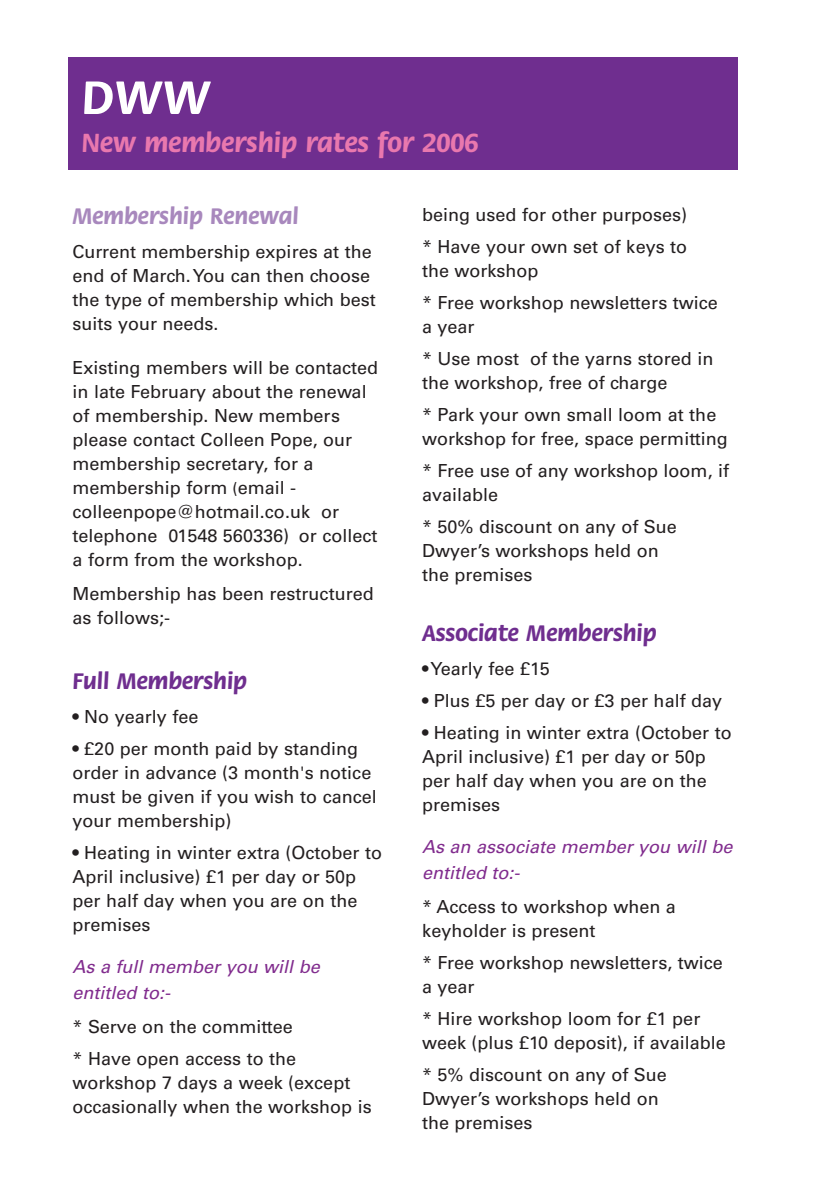
<style>
.page{position:relative;width:840px;height:1191px;background:#fff}
.page>*{position:absolute;margin:0;border:0;box-sizing:border-box;transform-origin:0 0}
.t1{font:700 50px "Flora LT";color:#fff}
.t2{font:700 28px "Flora LT";color:#e978ae}
.t3{font:700 24px "Flora LT";color:#6f2e8f}
.t4{font:700 24px "Flora LT";color:#a888bd}
.t5{font:18px/24px "Univers LT";color:#231f20}
.t6{font:italic 18px/26px "Univers LT";color:#812c8e}
.s1{font-size:16px}
</style>
<div class="page">
<div style="left:68px;top:57px;width:669px;height:113px;background:#6f2e8f"></div>
<h1 class="t1" style="left:81px;top:77px;width:130px">DWW</h1>
<h2 class="t2" style="left:81px;top:131px;width:398px">New membership rates for 2006</h2>
<h3 class="t4" style="left:72px;top:206px;width:228px">Membership Renewal</h3>
<p class="t5" style="left:72px;top:241px;width:304px">Current membership expires at the end of March. You can then choose the type of membership which best suits your needs.</p>
<p class="t5" style="left:72px;top:357px;width:307px">Existing members will be contacted in late February about the renewal of membership. New members please contact Colleen Pope, our membership secretary, for a membership form <span class="s1">(</span>email - colleenpope@hotmail.co.uk or telephone 01548 560336) or collect a form from the workshop.</p>
<p class="t5" style="left:72px;top:583px;width:302px">Membership has been restructured as follows;-</p>
<h3 class="t3" style="left:72px;top:671px;width:176px">Full Membership</h3>
<p class="t5" style="left:72px;top:706px;width:127px">• No yearly fee</p>
<p class="t5" style="left:72px;top:738px;width:305px">• £20 per month paid by standing order in advance (3 month's notice must be given if you wish to cancel your membership)</p>
<p class="t5" style="left:72px;top:842px;width:311px">• Heating in winter extra (October to<br>April inclusive) £1 per day or 50p per half day when you are on the premises</p>
<p class="t6" style="left:72px;top:955px;width:249px">As a full member you will be entitled to:-</p>
<p class="t5" style="left:72px;top:1012px;width:225px;line-height:32px">* Serve on the committee * Have open access to the</p>
<p class="t5" style="left:72px;top:1072px;width:301px">workshop 7 days a week (except occasionally when the workshop is</p>
<p class="t5" style="left:422px;top:200px;width:267px;line-height:32px">being used for other purposes) * Have your own set of keys to</p>
<p class="t5" style="left:422px;top:256px;width:297px;line-height:32px">the workshop<br>* Free workshop newsletters twice</p>
<p class="t5" style="left:422px;top:312px;width:293px;line-height:32px">a year<br>* Use most of the yarns stored in</p>
<p class="t5" style="left:422px;top:368px;width:296px;line-height:32px">the workshop, free of charge<br>* Park your own small loom at the</p>
<p class="t5" style="left:422px;top:424px;width:308px;line-height:32px">workshop for free, space permitting * Free use of any workshop loom, if</p>
<p class="t5" style="left:422px;top:480px;width:256px;line-height:32px">available<br>* 50% discount on any of Sue</p>
<p class="t5" style="left:422px;top:540px;width:238px">Dwyer’s workshops held on the premises</p>
<h3 class="t3" style="left:422px;top:623px;width:236px">Associate Membership</h3>
<p class="t5" style="left:422px;top:658px;width:129px">• Yearly fee £15</p>
<p class="t5" style="left:422px;top:690px;width:301px">• Plus £5 per day or £3 per half day</p>
<p class="t5" style="left:422px;top:722px;width:311px">• Heating in winter extra (October to<br>April inclusive) £1 per day or 50p per half day when you are on the premises</p>
<p class="t6" style="left:422px;top:835px;width:312px">As an associate member you will be entitled to:-</p>
<p class="t5" style="left:422px;top:896px;width:255px">* Access to workshop when a keyholder is present</p>
<p class="t5" style="left:422px;top:952px;width:302px">* Free workshop newsletters, twice a year</p>
<p class="t5" style="left:422px;top:1008px;width:305px">* Hire workshop loom for £1 per week (plus £10 deposit), if available</p>
<p class="t5" style="left:422px;top:1064px;width:246px">* 5% discount on any of Sue<br>Dwyer’s workshops held on the premises</p>
</div>
